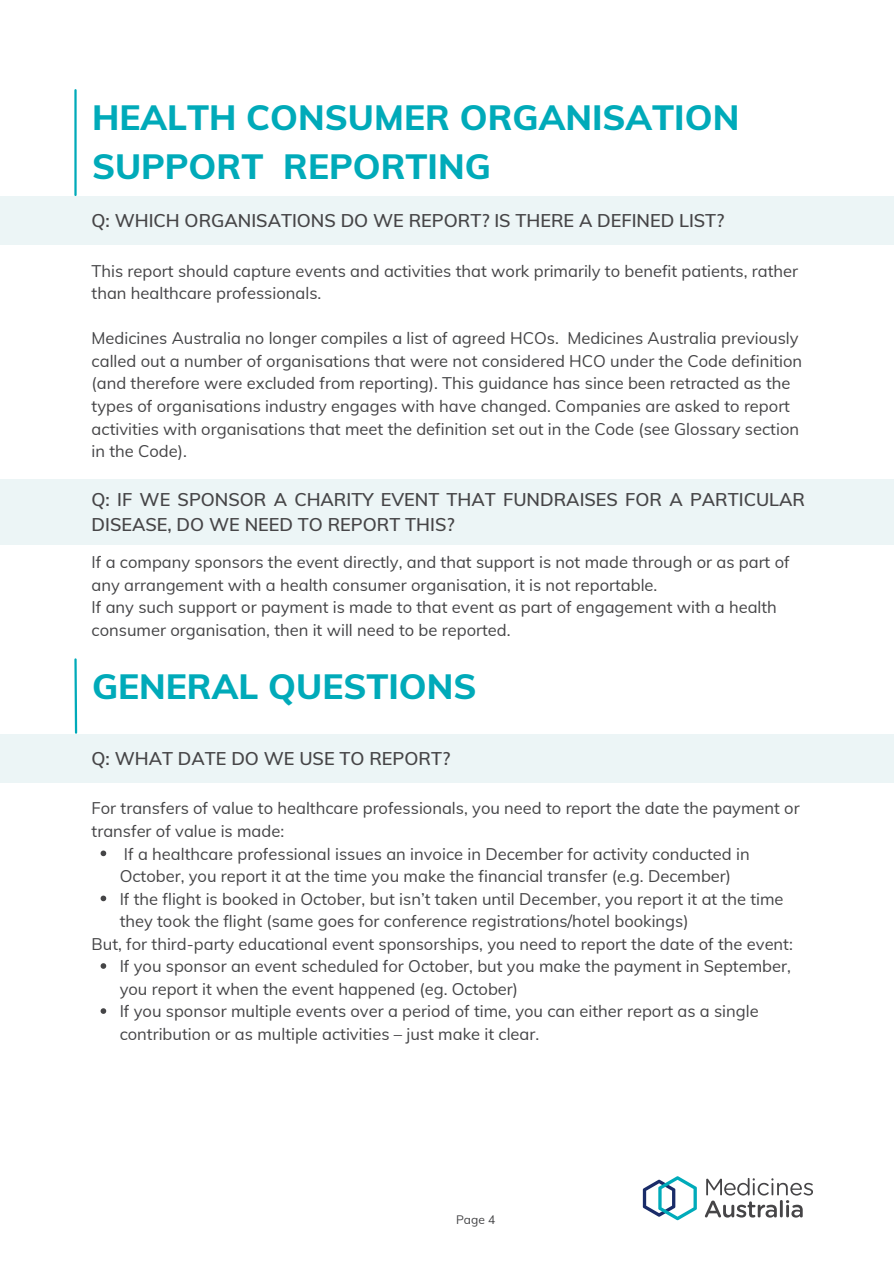
<style>
.page{position:relative;width:894px;height:1264px;background:#fff}
.page>*{position:absolute;margin:0;border:0;box-sizing:border-box;transform-origin:0 0}
.t1{font:800 35.1px/48.8px "Muli";color:#00aab9}
.t2{font:600 18px/24.8px "Muli";color:#464547}
.t3{font:16.5px/22.5px "Muli";color:#454547}
.t4{font:12px "Muli";color:#454547}
</style>
<div class="page">
<hr style="left:74px;top:90px;width:3px;height:105px;background:#00aab9">
<div style="left:0;top:196px;width:893px;height:48px;background:#ecf5f6"></div>
<div style="left:0;top:479px;width:893px;height:65px;background:#ecf5f6"></div>
<svg style="left:74px;top:658px;width:4px;height:75px"></svg>
<div style="left:0;top:733px;width:893px;height:49px;background:#ecf5f6"></div>
<svg style="left:101px;top:850px;width:5px;height:6px"></svg>
<svg style="left:101px;top:895px;width:5px;height:6px"></svg>
<svg style="left:101px;top:963px;width:5px;height:5px"></svg>
<svg style="left:101px;top:1008px;width:5px;height:5px"></svg>
<svg style="left:642px;top:1176px;width:54px;height:44px"></svg>
<svg style="left:704px;top:1178px;width:108px;height:39px"></svg>
<p class="t1" style="left:92px;top:92px;width:648px">HEALTH CONSUMER ORGANISATION<br>SUPPORT REPORTING</p>
<p class="t2" style="left:92px;top:208px;width:634px">Q: WHICH ORGANISATIONS DO WE REPORT? IS THERE A DEFINED LIST?</p>
<p class="t3" style="left:92px;top:259px;width:708px">This report should capture events and activities that work primarily to benefit patients, rather than healthcare professionals.</p>
<p class="t3" style="left:92px;top:327px;width:712px">Medicines Australia no longer compiles a list of agreed HCOs. Medicines Australia previously called out a number of organisations that were not considered HCO under the Code definition (and therefore were excluded from reporting). This guidance has since been retracted as the types of organisations industry engages with have changed. Companies are asked to report activities with organisations that meet the definition set out in the Code (see Glossary section in the Code).</p>
<p class="t2" style="left:92px;top:487px;width:714px">Q: IF WE SPONSOR A CHARITY EVENT THAT FUNDRAISES FOR A PARTICULAR<br>DISEASE, DO WE NEED TO REPORT THIS?</p>
<p class="t3" style="left:92px;top:550px;width:699px">If a company sponsors the event directly, and that support is not made through or as part of any arrangement with a health consumer organisation, it is not reportable.</p>
<p class="t3" style="left:92px;top:595px;width:686px">If any such support or payment is made to that event as part of engagement with a health consumer organisation, then it will need to be reported.</p>
<p class="t1" style="left:92px;top:661px;width:386px">GENERAL QUESTIONS</p>
<p class="t2" style="left:92px;top:745px;width:360px">Q: WHAT DATE DO WE USE TO REPORT?</p>
<p class="t3" style="left:92px;top:797px;width:709px">For transfers of value to healthcare professionals, you need to report the date the payment or transfer of value is made:</p>
<p class="t3" style="left:120px;top:842px;width:631px">If a healthcare professional issues an invoice in December for activity conducted in<br>October, you report it at the time you make the financial transfer (e.g. December)</p>
<p class="t3" style="left:120px;top:887px;width:665px">If the flight is booked in October, but isn’t taken until December, you report it at the time they took the flight (same goes for conference registrations/hotel bookings)</p>
<p class="t3" style="left:120px;top:954px;width:672px">If you sponsor an event scheduled for October, but you make the payment in September, you report it when the event happened (eg. October)</p>
<p class="t3" style="left:120px;top:999px;width:640px">If you sponsor multiple events over a period of time, you can either report as a single contribution or as multiple activities – just make it clear.</p>
<p class="t3" style="left:92px;top:932px;width:702px">But, for third-party educational event sponsorships, you need to report the date of the event:</p>
<p class="t4" style="left:456px;top:1211px;width:41px">Page 4</p>
</div>
